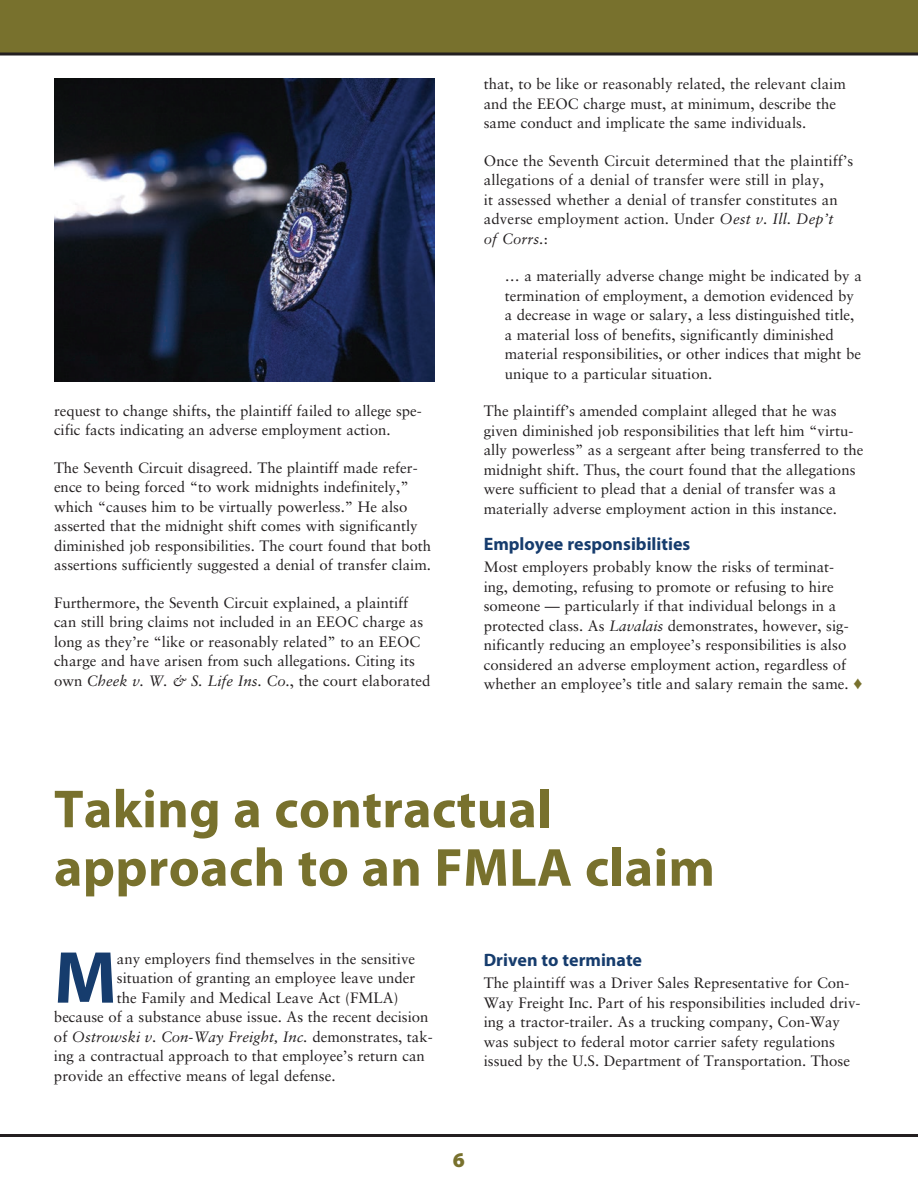
<style>
.page{position:relative;width:918px;height:1188px;background:#fff}
.page>*{position:absolute;margin:0;border:0;box-sizing:border-box;transform-origin:0 0}
.t1{font:700 74.25px "Myriad Pro";color:#163c6d}
.t2{font:700 54px/58.5px "Myriad Pro";letter-spacing:.005em;color:#78712d}
.t3{font:900 21px "Myriad Pro";color:#78712d}
.t4{font:700 18px "Myriad Pro";color:#163c6d}
.t5{font:15px/19.5px "Sabon LT Std";color:#231f20}
.t6{font:italic 15px "Sabon LT Std";color:#231f20}
.s1{font-style:italic}
.s2{color:#78712d}
.s3{font-style:normal}
</style>
<div class="page">
<hr style="left:0;top:1134px;width:918px;height:3px;background:#231f20">
<div style="left:0;top:0;width:918px;height:54px;background:#78712d"></div>
<svg style="left:0;top:52px;width:918px;height:4px"></svg>
<img style="left:54px;top:78px;width:380px;height:304px">
<p class="t5" style="left:54px;top:400px;width:369px">request to change shifts, the plaintiff failed to allege spe&shy;cific facts indicating an adverse employment action.</p>
<p class="t5" style="left:54px;top:457px;width:379px">The Seventh Circuit disagreed. The plaintiff made refer&shy;ence to being forced “to work midnights indefinitely,” which “causes him to be virtually powerless.” He also asserted that the midnight shift comes with significantly diminished job responsibilities. The court found that both assertions sufficiently suggested a denial of transfer claim.</p>
<p class="t5" style="left:54px;top:592px;width:378px">Furthermore, the Seventh Circuit explained, a plaintiff can still bring claims not included in an EEOC charge as long as they’re “like or reasonably related” to an EEOC charge and have arisen from such allegations. Citing its own <span class="s1">Cheek v. W. &amp; S. Life Ins. Co.</span>, the court elaborated</p>
<p class="t5" style="left:484px;top:74px;width:364px">that, to be like or reasonably related, the relevant claim and the EEOC charge must, at minimum, describe the same conduct and implicate the same individuals.</p>
<p class="t5" style="left:484px;top:151px;width:371px">Once the Seventh Circuit determined that the plaintiff’s allegations of a denial of transfer were still in play,<br>it assessed whether a denial of transfer constitutes an adverse employment action. Under <span class="s1">Oest v. Ill. Dep’t<br>of Corrs.</span>:</p>
<p class="t5" style="left:505px;top:266px;width:359px">… a materially adverse change might be indicated by a termination of employment, a demotion evidenced by a decrease in wage or salary, a less distinguished title, a material loss of benefits, significantly diminished material responsibilities, or other indices that might be unique to a particular situation.</p>
<p class="t5" style="left:484px;top:401px;width:381px">The plaintiff’s amended complaint alleged that he was given diminished job responsibilities that left him “virtu&shy;ally powerless” as a sergeant after being transferred to the midnight shift. Thus, the court found that the allegations were sufficient to plead that a denial of transfer was a materially adverse employment action in this instance.</p>
<p class="t4" style="left:484px;top:534px;width:208px">Employee responsibilities</p>
<p class="t5" style="left:484px;top:557px;width:380px">Most employers probably know the risks of terminat-<br>ing, demoting, refusing to promote or refusing to hire someone — particularly if that individual belongs in a protected class. As <span class="s1">Lavalais</span> demonstrates, however, sig&shy;nificantly reducing an employee’s responsibilities is also considered an adverse employment action, regardless of whether an employee’s title and salary remain the same. <span class="s2">♦</span></p>
<h2 class="t2" style="left:54px;top:781px;width:662px">Taking a contractual approach to an FMLA claim</h2>
<h1 class="t1" style="left:54px;top:936px;width:64px">M</h1>
<p class="t5" style="left:117px;top:949px;width:300px">any employers find themselves in the sensitive</p>
<p class="t5" style="left:117px;top:968px;width:300px">situation of granting an employee leave under</p>
<p class="t5" style="left:117px;top:988px;width:283px">the Family and Medical Leave Act (FMLA)</p>
<p class="t5" style="left:54px;top:1007px;width:376px">because of a substance abuse issue. As the recent decision</p>
<p class="t6" style="left:54px;top:1028px;width:380px"><span class="s3">of</span> Ostrowski v. Con-Way Freight, Inc. <span class="s3">demonstrates, tak-</span></p>
<p class="t5" style="left:54px;top:1046px;width:372px">ing a contractual approach to that employee’s return can</p>
<p class="t5" style="left:54px;top:1066px;width:283px">provide an effective means of legal defense.</p>
<p class="t4" style="left:484px;top:950px;width:160px">Driven to terminate</p>
<p class="t5" style="left:484px;top:973px;width:378px">The plaintiff was a Driver Sales Representative for Con-Way Freight Inc. Part of his responsibilities included driv&shy;ing a tractor-trailer. As a trucking company, Con-Way was subject to federal motor carrier safety regulations issued by the U.S. Department of Transportation. Those</p>
<h3 class="t3" style="left:453px;top:1148px;width:14px">6</h3>
</div>
